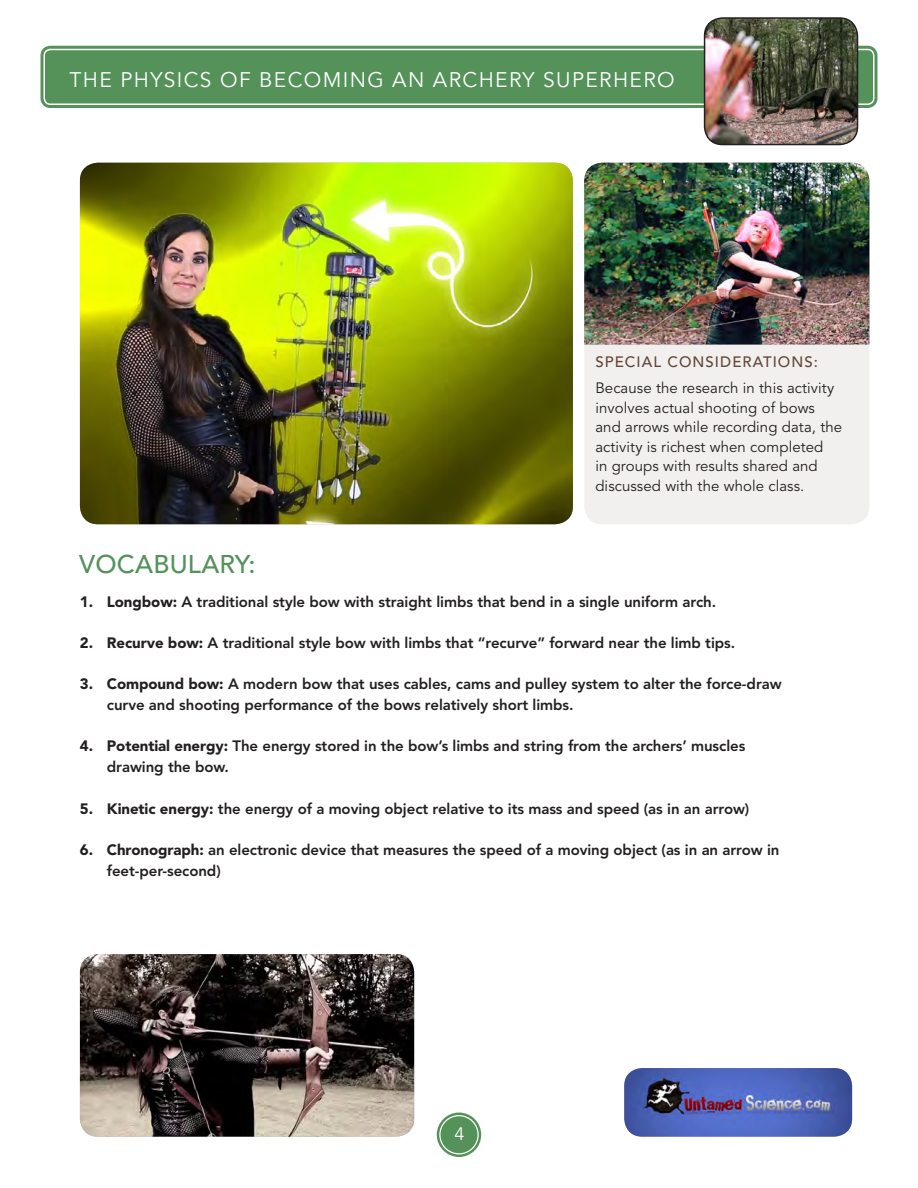
<style>
.page{position:relative;width:918px;height:1188px;background:#fff}
.page>*{position:absolute;margin:0;border:0;box-sizing:border-box;transform-origin:0 0}
.H1-_Headline{font:500 25.5px "Avenir";letter-spacing:.01em;color:#54925a}
.H1-_Headline-2{font:21px "Avenir";letter-spacing:.065em;color:#fff}
.t1{font:18px "Avenir";color:#fff}
.Body{font:800 15px/21px "Avenir";letter-spacing:-.005em;color:#231f20}
.H1-_Headline-3{font:15px/19.5px "Avenir";letter-spacing:.005em;color:#231f20}
.H1-_Headline-4{font:500 15px "Avenir";letter-spacing:.07em;color:#634638}
.s1{font-weight:900}
</style>
<div class="page">
<div style="left:441px;top:1116px;width:36px;height:37px;background:#54925a;border-radius:50%"></div>
<div style="left:437px;top:1113px;width:44px;height:44px;border:2px solid #54925a;border-radius:50%"></div>
<div style="left:442px;top:1118px;width:34px;height:34px;border:2px solid #54925a;border-radius:50%"></div>
<div style="left:45px;top:50px;width:828px;height:53px;background:#54925a;border-radius:5px"></div>
<div style="left:41px;top:46px;width:837px;height:62px;border:3px solid #54925a;border-radius:8px"></div>
<div style="left:47px;top:52px;width:824px;height:50px;border:3px solid #54925a;border-radius:2px"></div>
<img style="left:80px;top:163px;width:493px;height:361px">
<div style="left:584px;top:285px;width:285px;height:239px;background:#f2f0ee;border-radius:18px"></div>
<img style="left:584px;top:163px;width:285px;height:182px">
<img style="left:624px;top:1068px;width:228px;height:69px">
<img style="left:80px;top:954px;width:334px;height:183px">
<img style="left:705px;top:18px;width:153px;height:127px">
<div style="left:704px;top:17px;width:154px;height:128px;border:2px solid #231f20;border-radius:18px"></div>
<p class="H1-_Headline-2" style="left:69px;top:67px;width:607px">THE PHYSICS OF BECOMING AN ARCHERY SUPERHERO</p>
<p class="H1-_Headline-4" style="left:595px;top:353px;width:224px">SPECIAL CONSIDERATIONS:</p>
<p class="H1-_Headline-3" style="left:595px;top:379px;width:248px">Because the research in this activity involves actual shooting of bows and arrows while recording data, the activity is richest when completed<br>in groups with results shared and discussed with the whole class.</p>
<p class="H1-_Headline" style="left:79px;top:549px;width:178px">VOCABULARY:</p>
<p class="Body" style="left:80px;top:591px;width:638px"><span class="s1">1. Longbow:</span> A traditional style bow with straight limbs that bend in a single uniform arch.</p>
<p class="Body" style="left:80px;top:632px;width:657px"><span class="s1">2. Recurve bow:</span> A traditional style bow with limbs that “recurve” forward near the limb tips.</p>
<p class="Body" style="left:107px;top:673px;width:676px;text-indent:-27px"><span class="s1">3. Compound bow:</span> A modern bow that uses cables, cams and pulley system to alter the force-draw curve and shooting performance of the bows relatively short limbs.</p>
<p class="Body" style="left:107px;top:736px;width:640px;text-indent:-27px"><span class="s1">4. Potential energy:</span> The energy stored in the bow’s limbs and string from the archers’ muscles drawing the bow.</p>
<p class="Body" style="left:80px;top:798px;width:671px"><span class="s1">5. Kinetic energy:</span> the energy of a moving object relative to its mass and speed (as in an arrow)</p>
<p class="Body" style="left:107px;top:839px;width:674px;text-indent:-27px"><span class="s1">6. Chronograph:</span> an electronic device that measures the speed of a moving object (as in an arrow in feet-per-second)</p>
<p class="t1" style="left:454px;top:1124px;width:11px">4</p>
</div>
